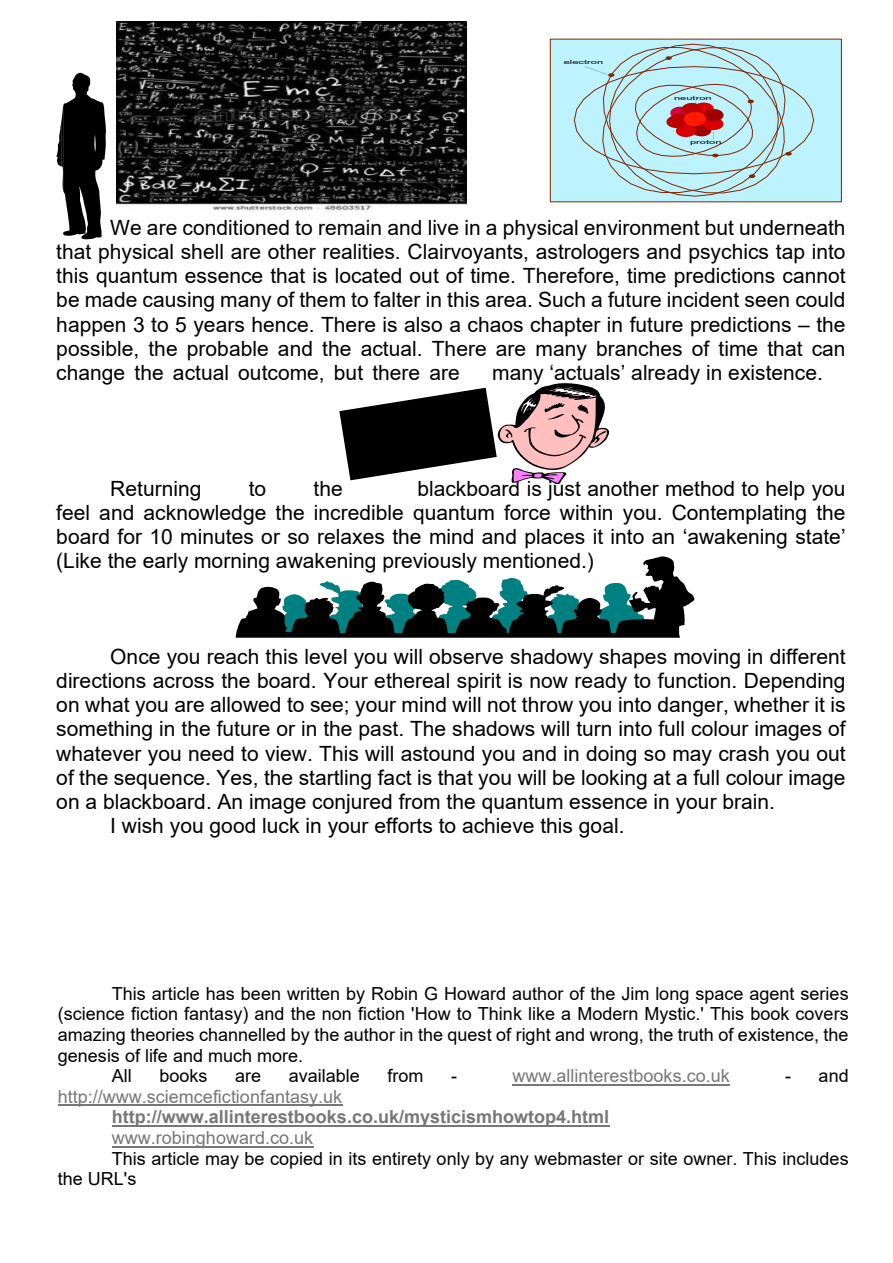
<style>
.page{position:relative;width:893px;height:1263px;background:#fff}
.page>*{position:absolute;margin:0;border:0;box-sizing:border-box;transform-origin:0 0}
.t1{font:21px/24.2px "Arial";color:#000;text-align:justify}
.t2{font:18px/20.7px "Arial";color:#000}
.t3{font:18px "Arial";color:#777}
.t4{font:700 18px "Arial";color:#777}
.t5{font:5.7px "Arial";color:#000;scale:1.96 1}
</style>
<div class="page">
<hr style="left:512px;top:1084px;width:218px;height:1px;background:#777">
<hr style="left:58px;top:1105px;width:284px;height:1px;background:#777">
<hr style="left:112px;top:1125px;width:497px;height:2px;background:#777">
<hr style="left:112px;top:1146px;width:201px;height:1px;background:#777">
<svg style="left:56px;top:73px;width:50px;height:166px"></svg>
<svg style="left:236px;top:556px;width:458px;height:82px"></svg>
<div style="left:550px;top:39px;width:291px;height:163px;background:#bdf2ff"></div>
<svg style="left:574px;top:44px;width:240px;height:152px"></svg>
<img style="left:117px;top:21px;width:350px;height:191px">
<svg style="left:339px;top:383px;width:270px;height:101px"></svg>
<p class="t5" style="left:564px;top:60px;width:22px">electron</p>
<p class="t5" style="left:674px;top:96px;width:21px">neutron</p>
<p class="t5" style="left:690px;top:139px;width:18px">proton</p>
<p class="t1" style="left:56px;top:218px;width:791px;text-indent:54px">We are conditioned to remain and live in a physical environment but underneath that physical shell are other realities. Clairvoyants, astrologers and psychics tap into this quantum essence that is located out of time. Therefore, time predictions cannot be made causing many of them to falter in this area. Such a future incident seen could happen 3 to 5 years hence. There is also a chaos chapter in future predictions – the possible, the probable and the actual. There are many branches of time that can change the actual outcome, but there are</p>
<p class="t1" style="left:492px;top:362px;width:332px">many ‘actuals’ already in existence.</p>
<p class="t1" style="left:56px;top:478px;width:791px;text-indent:361px">blackboard is just another method to help you feel and acknowledge the incredible quantum force within you. Contemplating the board for 10 minutes or so relaxes the mind and places it into an ‘awakening state’ (Like the early morning awakening previously mentioned.)</p>
<p class="t1" style="left:110px;top:478px;width:93px">Returning</p>
<p class="t1" style="left:249px;top:478px;width:19px">to</p>
<p class="t1" style="left:314px;top:478px;width:31px">the</p>
<p class="t1" style="left:110px;top:647px;width:737px">Once you reach this level you will observe shadowy shapes moving in different</p>
<p class="t1" style="left:56px;top:671px;width:791px">directions across the board. Your ethereal spirit is now ready to function. Depending</p>
<p class="t1" style="left:56px;top:695px;width:791px">on what you are allowed to see; your mind will not throw you into danger, whether it is</p>
<p class="t1" style="left:56px;top:719px;width:791px">something in the future or in the past. The shadows will turn into full colour images of</p>
<p class="t1" style="left:56px;top:743px;width:791px">whatever you need to view. This will astound you and in doing so may crash you out</p>
<p class="t1" style="left:56px;top:767px;width:791px">of the sequence. Yes, the startling fact is that you will be looking at a full colour image</p>
<p class="t1" style="left:56px;top:791px;width:720px">on a blackboard. An image conjured from the quantum essence in your brain.</p>
<p class="t1" style="left:110px;top:815px;width:516px">I wish you good luck in your efforts to achieve this goal.</p>
<p class="t2" style="left:112px;top:984px;width:738px">This article has been written by Robin G Howard author of the Jim long space agent series</p>
<p class="t2" style="left:58px;top:1005px;width:792px">(science fiction fantasy) and the non fiction 'How to Think like a Modern Mystic.' This book covers</p>
<p class="t2" style="left:58px;top:1026px;width:792px">amazing theories channelled by the author in the quest of right and wrong, the truth of existence, the</p>
<p class="t2" style="left:58px;top:1046px;width:247px">genesis of life and much more.</p>
<p class="t2" style="left:112px;top:1067px;width:21px">All</p>
<p class="t2" style="left:159px;top:1067px;width:50px">books</p>
<p class="t2" style="left:235px;top:1067px;width:28px">are</p>
<p class="t2" style="left:289px;top:1067px;width:73px">available</p>
<p class="t2" style="left:388px;top:1067px;width:38px">from</p>
<p class="t2" style="left:451px;top:1067px;width:7px">-</p>
<p class="t3" style="left:512px;top:1069px;width:219px">www.allinterestbooks.co.uk</p>
<p class="t2" style="left:785px;top:1067px;width:65px">- and</p>
<p class="t3" style="left:58px;top:1090px;width:286px">http://www.sciemcefictionfantasy.uk</p>
<p class="t4" style="left:112px;top:1110px;width:499px">http://www.allinterestbooks.co.uk/mysticismhowtop4.html</p>
<p class="t3" style="left:112px;top:1131px;width:203px">www.robinghoward.co.uk</p>
<p class="t2" style="left:58px;top:1150px;width:792px;text-indent:54px">This article may be copied in its entirety only by any webmaster or site owner. This includes the URL's</p>
</div>
